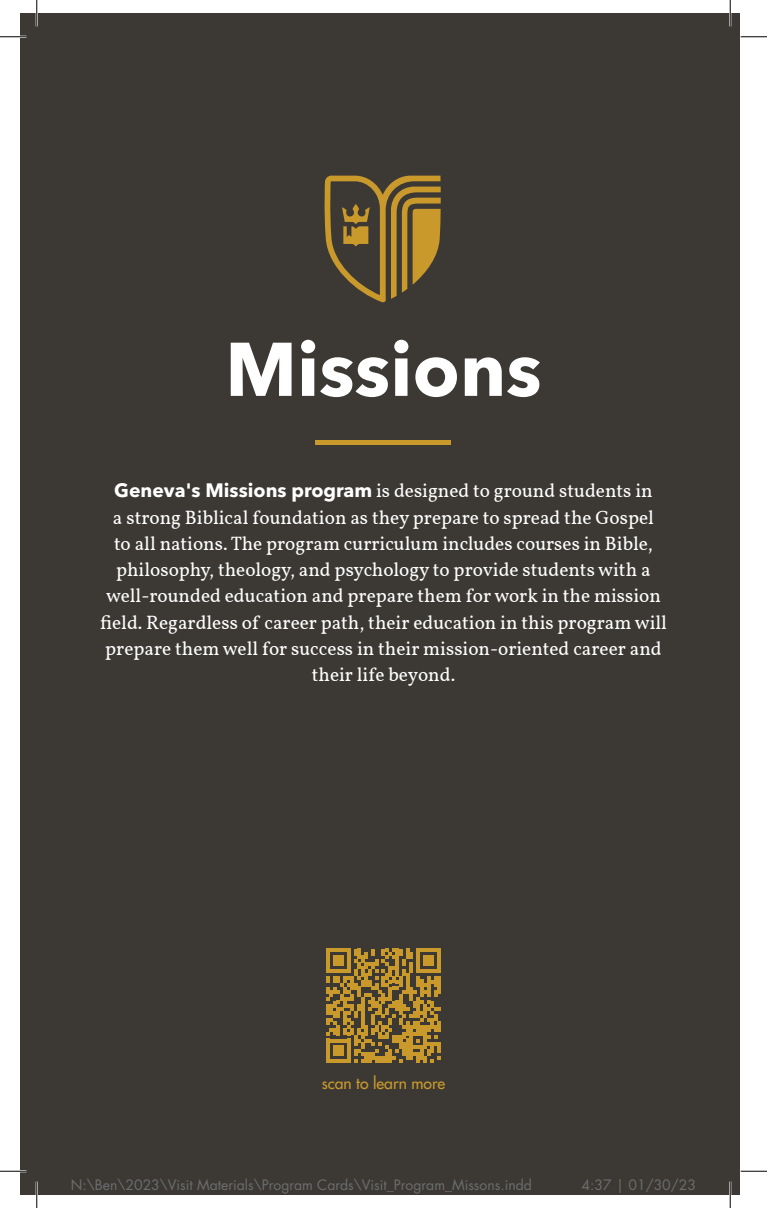
<style>
.page{position:relative;width:767px;height:1208px;background:#fff}
.page>*{position:absolute;margin:0;border:0;box-sizing:border-box;transform-origin:0 0}
.t1{font:700 75.08px "Avenir Next LT Pro";color:#fff}
.t2{font:19.25px/26.2px "Vollkorn";color:#fff;text-align:center}
.t3{font:500 15.75px "Futura Std";color:#c9992b}
.t4{font:14px "Futura Std";color:#6c6d70}
.s1{font-family:"Avenir Next LT Pro";font-weight:700}
</style>
<div class="page">
<div style="left:20px;top:13px;width:720px;height:1181px;background:#3c3935"></div>
<svg style="left:326px;top:948px;width:114px;height:115px"></svg>
<svg style="left:324px;top:176px;width:116px;height:126px"></svg>
<div style="left:316px;top:440px;width:135px;height:5px;background:#c9992b"></div>
<hr style="left:0;top:36px;width:26px;height:2px;background:#fff">
<hr style="left:0;top:1170px;width:26px;height:2px;background:#fff">
<hr style="left:36px;top:0;width:2px;height:26px;background:#fff">
<hr style="left:36px;top:1181px;width:2px;height:27px;background:#fff">
<hr style="left:729px;top:0;width:2px;height:26px;background:#fff">
<hr style="left:729px;top:1181px;width:2px;height:27px;background:#fff">
<svg style="left:0;top:36px;width:26px;height:1px"></svg>
<svg style="left:740px;top:36px;width:26px;height:1px"></svg>
<svg style="left:0;top:1170px;width:26px;height:1px"></svg>
<svg style="left:740px;top:1170px;width:26px;height:1px"></svg>
<svg style="left:36px;top:0;width:1px;height:26px"></svg>
<svg style="left:36px;top:1181px;width:1px;height:27px"></svg>
<svg style="left:729px;top:0;width:1px;height:26px"></svg>
<svg style="left:729px;top:1181px;width:1px;height:27px"></svg>
<h1 class="t1" style="left:225px;top:323px;width:318px">Missions</h1>
<p class="t2" style="left:100px;top:478px;width:568px"><span class="s1">Geneva's Missions program</span> is designed to ground students in<br>a strong Biblical foundation as they prepare to spread the Gospel<br>to all nations. The program curriculum includes courses in Bible, philosophy, theology, and psychology to provide students with a well-rounded education and prepare them for work in the mission field. Regardless of career path, their education in this program will prepare them well for success in their mission-oriented career and their life beyond.</p>
<p class="t3" style="left:321px;top:1072px;width:125px">scan to learn more</p>
<p class="t4" style="left:71px;top:1176px;width:462px">N:\Ben\2023\Visit Materials\Program Cards\Visit_Program_Missons.indd</p>
<p class="t4" style="left:581px;top:1176px;width:116px">4:37 | 01/30/23</p>
</div>
